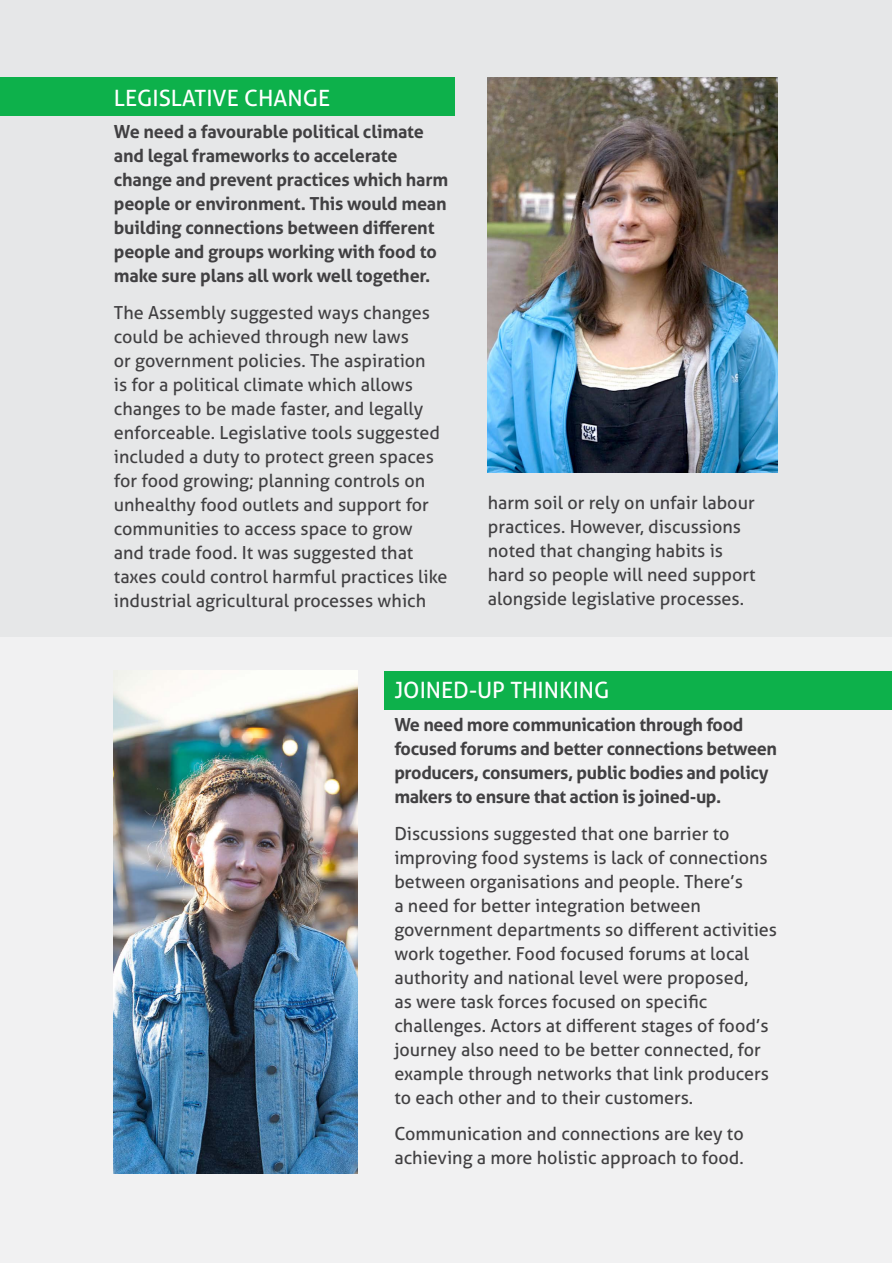
<style>
.page{position:relative;width:893px;height:1263px;background:#fff}
.page>*{position:absolute;margin:0;border:0;box-sizing:border-box;transform-origin:0 0}
.t1{font:22.5px "Aller";color:#fff}
.t2{font:18px/24px "Aller";color:#414042}
.t3{font:700 18px/24px "Aller";letter-spacing:-.01em;color:#414042}
</style>
<div class="page">
<div style="left:1px;top:0;width:891px;height:638px;background:#e6e7e8"></div>
<div style="left:1px;top:638px;width:891px;height:625px;background:#f1f1f2"></div>
<div style="left:384px;top:672px;width:508px;height:38px;background:#0db14b"></div>
<div style="left:0;top:77px;width:454px;height:39px;background:#0db14b"></div>
<img style="left:114px;top:670px;width:243px;height:504px">
<img style="left:488px;top:77px;width:289px;height:395px">
<p class="t1" style="left:114px;top:84px;width:218px">LEGISLATIVE CHANGE</p>
<p class="t3" style="left:114px;top:120px;width:336px">We need a favourable political climate and legal frameworks to accelerate change and prevent practices which harm people or environment. This would mean building connections between different people and groups working with food to make sure plans all work well together.</p>
<p class="t2" style="left:114px;top:301px;width:335px">The Assembly suggested ways changes could be achieved through new laws<br>or government policies. The aspiration<br>is for a political climate which allows changes to be made faster, and legally enforceable. Legislative tools suggested included a duty to protect green spaces for food growing; planning controls on unhealthy food outlets and support for communities to access space to grow and trade food. It was suggested that taxes could control harmful practices like industrial agricultural processes which</p>
<p class="t2" style="left:488px;top:490px;width:269px">harm soil or rely on unfair labour practices. However, discussions noted that changing habits is hard so people will need support alongside legislative processes.</p>
<p class="t1" style="left:394px;top:677px;width:217px">JOINED-UP THINKING</p>
<p class="t3" style="left:394px;top:712px;width:384px">We need more communication through food focused forums and better connections between producers, consumers, public bodies and policy makers to ensure that action is joined-up.</p>
<p class="t2" style="left:394px;top:821px;width:384px">Discussions suggested that one barrier to improving food systems is lack of connections between organisations and people. There’s<br>a need for better integration between government departments so different activities work together. Food focused forums at local authority and national level were proposed,<br>as were task forces focused on specific challenges. Actors at different stages of food’s journey also need to be better connected, for example through networks that link producers to each other and to their customers.</p>
<p class="t2" style="left:394px;top:1122px;width:351px">Communication and connections are key to achieving a more holistic approach to food.</p>
</div>
